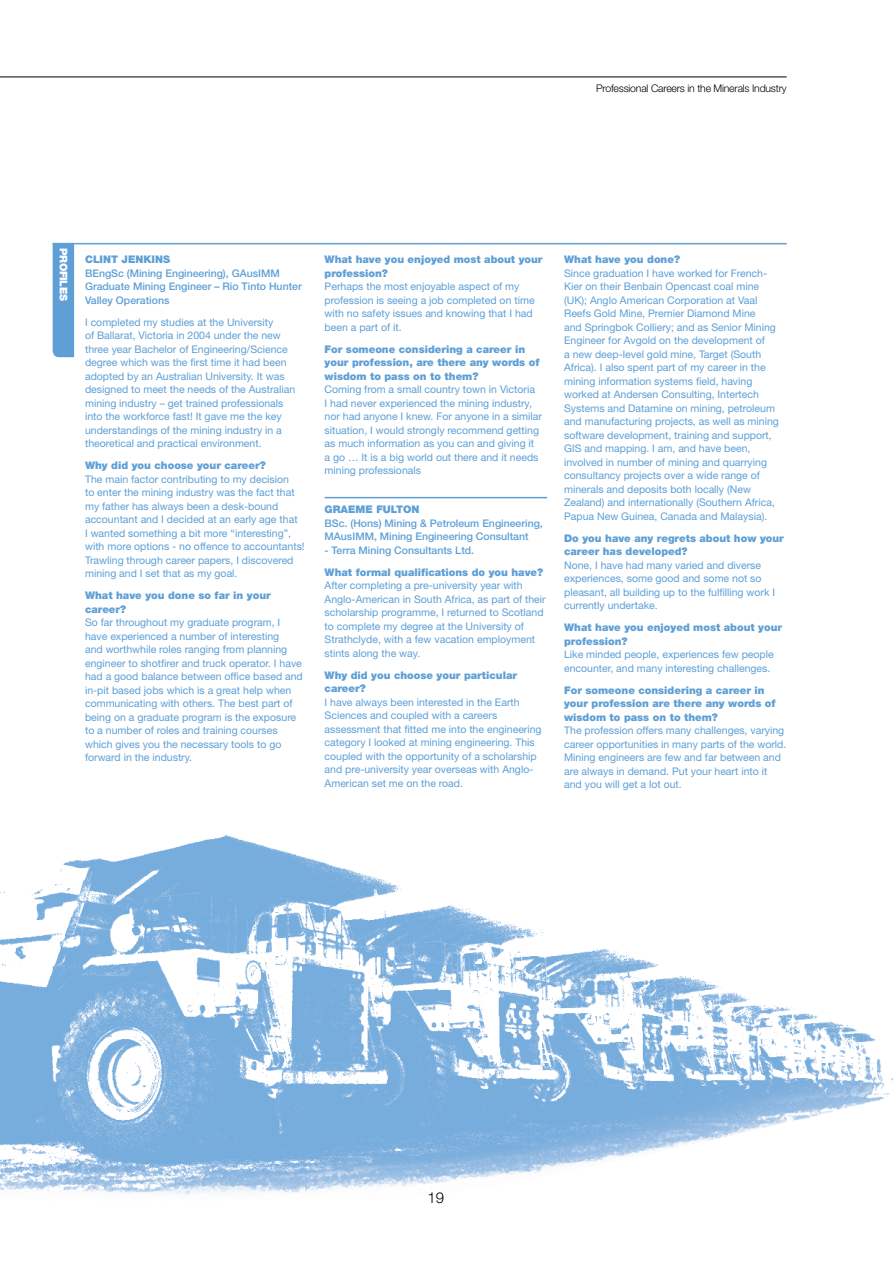
<style>
.page{position:relative;width:893px;height:1263px;background:#fff}
.page>*{position:absolute;margin:0;border:0;box-sizing:border-box;transform-origin:0 0}
.t1{font:300 15px "Helvetica Neue";color:#000}
.t2{font:10.5px/13.5px "Helvetica Neue";color:#5d9fd6}
.t3{font:900 10.5px/13.5px "Helvetica Neue";color:#5d9fd6}
.t4{font:500 10.5px/13.5px "Helvetica Neue";color:#5d9fd6}
.t5{font:300 10.5px "Helvetica Neue";letter-spacing:-.02em;color:#000}
.t6{font:900 10.5px "Helvetica Neue";letter-spacing:-.03em;color:#fff}
</style>
<div class="page">
<img style="left:0;top:835px;width:893px;height:360px">
<hr style="left:325px;top:497px;width:222px;height:1px;background:#5d9fd6">
<div style="left:53px;top:244px;width:21px;height:113px;background:#5d9fd6"></div>
<hr style="left:53px;top:243px;width:734px;height:1px;background:#5d9fd6">
<hr style="left:0;top:77px;width:787px;height:1px;background:#000">
<p class="t5" style="left:596px;top:82px;width:192px">Professional Careers in the Minerals Industry</p>
<p class="t6" style="left:70px;top:248px;width:54px;rotate:90deg">PROFILES</p>
<p class="t3" style="left:85px;top:253px;width:86px">Clint Jenkins</p>
<p class="t4" style="left:85px;top:266px;width:218px">BEngSc (Mining Engineering), GAusIMM<br>Graduate Mining Engineer – Rio Tinto Hunter<br>Valley Operations</p>
<p class="t2" style="left:85px;top:315px;width:212px">I completed my studies at the University<br>of Ballarat, Victoria in 2004 under the new three year Bachelor of Engineering/Science degree which was the first time it had been adopted by an Australian University. It was designed to meet the needs of the Australian mining industry – get trained professionals into the workforce fast! It gave me the key understandings of the mining industry in a theoretical and practical environment.</p>
<p class="t3" style="left:85px;top:459px;width:182px">Why did you choose your career?</p>
<p class="t2" style="left:85px;top:472px;width:221px">The main factor contributing to my decision<br>to enter the mining industry was the fact that my father has always been a desk-bound accountant and I decided at an early age that<br>I wanted something a bit more “interesting”, with more options - no offence to accountants!<br>Trawling through career papers, I discovered mining and I set that as my goal.</p>
<p class="t3" style="left:85px;top:589px;width:187px">What have you done so far in your career?</p>
<p class="t2" style="left:85px;top:616px;width:219px">So far throughout my graduate program, I have experienced a number of interesting<br>and worthwhile roles ranging from planning engineer to shotfirer and truck operator. I have had a good balance between office based and in-pit based jobs which is a great help when communicating with others. The best part of being on a graduate program is the exposure to a number of roles and training courses which gives you the necessary tools to go forward in the industry.</p>
<p class="t3" style="left:325px;top:253px;width:220px">What have you enjoyed most about your profession?</p>
<p class="t2" style="left:325px;top:280px;width:212px">Perhaps the most enjoyable aspect of my profession is seeing a job completed on time with no safety issues and knowing that I had been a part of it.</p>
<p class="t3" style="left:325px;top:342px;width:216px">For someone considering a career in your profession, are there any words of wisdom to pass on to them?</p>
<p class="t2" style="left:325px;top:383px;width:219px">Coming from a small country town in Victoria<br>I had never experienced the mining industry, nor had anyone I knew. For anyone in a similar situation, I would strongly recommend getting as much information as you can and giving it a go … It is a big world out there and it needs mining professionals</p>
<p class="t3" style="left:325px;top:503px;width:25px">Graeme</p>
<p class="t3" style="left:376px;top:503px;width:45px">Fulton</p>
<p class="t4" style="left:325px;top:516px;width:220px">BSc. (Hons) Mining &amp; Petroleum Engineering,<br>MAusIMM, Mining Engineering Consultant</p>
<p class="t4" style="left:325px;top:543px;width:151px">- Terra Mining Consultants Ltd.</p>
<p class="t3" style="left:325px;top:565px;width:220px">What formal qualifications do you have?</p>
<p class="t2" style="left:325px;top:579px;width:223px">After completing a pre-university year with Anglo-American in South Africa, as part of their scholarship programme, I returned to Scotland to complete my degree at the University of Strathclyde, with a few vacation employment stints along the way.</p>
<p class="t3" style="left:325px;top:668px;width:194px">Why did you choose your particular career?</p>
<p class="t2" style="left:325px;top:695px;width:219px">I have always been interested in the Earth Sciences and coupled with a careers assessment that fitted me into the engineering category I looked at mining engineering. This coupled with the opportunity of a scholarship and pre-university year overseas with Anglo-American set me on the road.</p>
<p class="t3" style="left:564px;top:253px;width:117px">What have you done?</p>
<p class="t2" style="left:564px;top:266px;width:216px">Since graduation I have worked for French-Kier on their Benbain Opencast coal mine (UK); Anglo American Corporation at Vaal Reefs Gold Mine, Premier Diamond Mine<br>and Springbok Colliery; and as Senior Mining Engineer for Avgold on the development of<br>a new deep-level gold mine, Target (South Africa). I also spent part of my career in the mining information systems field, having worked at Andersen Consulting, Intertech Systems and Datamine on mining, petroleum and manufacturing projects, as well as mining software development, training and support, GIS and mapping. I am, and have been, involved in number of mining and quarrying consultancy projects over a wide range of minerals and deposits both locally (New Zealand) and internationally (Southern Africa, Papua New Guinea, Canada and Malaysia).</p>
<p class="t3" style="left:564px;top:531px;width:221px">Do you have any regrets about how your career has developed?</p>
<p class="t2" style="left:564px;top:558px;width:212px">None, I have had many varied and diverse experiences, some good and some not so pleasant, all building up to the fulfilling work I currently undertake.</p>
<p class="t3" style="left:564px;top:621px;width:220px">What have you enjoyed most about your profession?</p>
<p class="t2" style="left:564px;top:648px;width:211px">Like minded people, experiences few people encounter, and many interesting challenges.</p>
<p class="t3" style="left:564px;top:683px;width:213px">For someone considering a career in your profession are there any words of wisdom to pass on to them?</p>
<p class="t2" style="left:564px;top:724px;width:224px">The profession offers many challenges, varying career opportunities in many parts of the world.<br>Mining engineers are few and far between and are always in demand. Put your heart into it and you will get a lot out.</p>
<h1 class="t1" style="left:427px;top:1188px;width:18px">19</h1>
</div>
